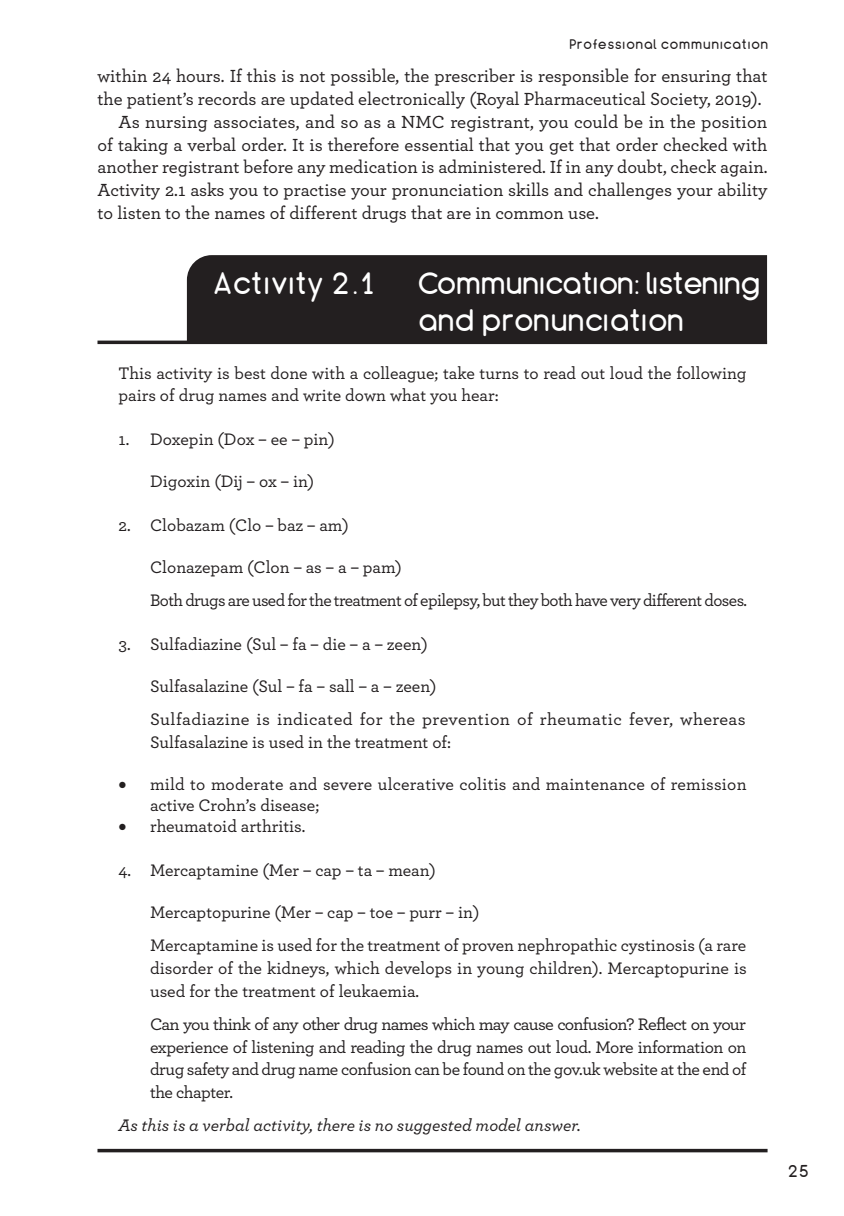
<style>
.page{position:relative;width:844px;height:1216px;background:#fff}
.page>*{position:absolute;margin:0;border:0;box-sizing:border-box;transform-origin:0 0}
.BX4_TI{font:31.5px/36.8px "Mist";letter-spacing:-.05em;color:#fff}
.TEXT_IND{font:500 18.38px/22.8px "Archer";color:#231f20}
.BX4_TEXT_IND{font:500 17.5px/22.8px "Archer";color:#231f20}
.BX4_TEXT{font:500 17.5px/22.8px "Archer";color:#231f20}
.BX4_FL{font:500 17.5px "Archer";color:#231f20}
.BX4_NL{font:500 17.5px "Archer";color:#231f20}
.BX4_TEXT_IND-2{font:500 17.5px "Archer";letter-spacing:-.035em;color:#231f20}
.BX4_TEXT_IND-3{font:italic 500 17.5px "Archer";color:#231f20}
.t1{font:17.5px "Mist";color:#231f20}
.t2{font:14px "Mist";color:#231f20}
</style>
<div class="page">
<div style="left:187px;top:255px;width:580px;height:85px;background:#231f20"></div>
<svg style="left:97px;top:1148px;width:670px;height:4px;background:#524f50"></svg>
<hr style="left:97px;top:340px;width:670px;height:4px;background:#231f20">
<p class="t2" style="left:569px;top:38px;width:200px">Professional communication</p>
<p class="TEXT_IND" style="left:97px;top:64px;width:671px">within 24 hours. If this is not possible, the prescriber is responsible for ensuring that the patient’s records are updated electronically (Royal Pharmaceutical Society, 2019).</p>
<p class="TEXT_IND" style="left:97px;top:109px;width:671px;text-align:justify;text-indent:21px">As nursing associates, and so as a NMC registrant, you could be in the position of taking a verbal order. It is therefore essential that you get that order checked with another registrant before any medication is administered. If in any doubt, check again.<br>Activity 2.1 asks you to practise your pronunciation skills and challenges your ability to listen to the names of different drugs that are in common use.</p>
<p class="BX4_TI" style="left:416px;top:268px;width:346px;text-indent:-203px">Activity 2.1 Communication: listening and pronunciation</p>
<p class="BX4_TEXT" style="left:118px;top:360px;width:629px">This activity is best done with a colleague; take turns to read out loud the following pairs of drug names and write down what you hear:</p>
<p class="BX4_NL" style="left:118px;top:427px;width:218px">1. Doxepin (Dox – ee – pin)</p>
<p class="BX4_FL" style="left:150px;top:469px;width:166px">Digoxin (Dij – ox – in)</p>
<p class="BX4_NL" style="left:118px;top:512px;width:232px">2. Clobazam (Clo – baz – am)</p>
<p class="BX4_FL" style="left:150px;top:554px;width:253px">Clonazepam (Clon – as – a – pam)</p>
<p class="BX4_TEXT_IND-2" style="left:150px;top:588px;width:598px">Both drugs are used for the treatment of epilepsy, but they both have very different doses.</p>
<p class="BX4_NL" style="left:118px;top:631px;width:311px">3. Sulfadiazine (Sul – fa – die – a – zeen)</p>
<p class="BX4_FL" style="left:150px;top:673px;width:288px">Sulfasalazine (Sul – fa – sall – a – zeen)</p>
<p class="BX4_TEXT_IND" style="left:150px;top:707px;width:597px">Sulfadiazine is indicated for the prevention of rheumatic fever, whereas<br>Sulfasalazine is used in the treatment of:</p>
<p class="BX4_TEXT_IND" style="left:150px;top:772px;width:598px;line-height:21px;text-indent:-32px">• mild to moderate and severe ulcerative colitis and maintenance of remission active Crohn’s disease;</p>
<p class="BX4_TEXT_IND" style="left:118px;top:814px;width:188px">• rheumatoid arthritis.</p>
<p class="BX4_NL" style="left:118px;top:857px;width:319px">4. Mercaptamine (Mer – cap – ta – mean)</p>
<p class="BX4_FL" style="left:150px;top:899px;width:331px">Mercaptopurine (Mer – cap – toe – purr – in)</p>
<p class="BX4_TEXT_IND" style="left:150px;top:933px;width:598px;text-align:justify">Mercaptamine is used for the treatment of proven nephropathic cystinosis (a rare disorder of the kidneys, which develops in young children). Mercaptopurine is used for the treatment of leukaemia.</p>
<p class="BX4_TEXT_IND" style="left:150px;top:1011px;width:598px;text-align:justify">Can you think of any other drug names which may cause confusion? Reflect on your experience of listening and reading the drug names out loud. More information on drug safety and drug name confusion can be found on the gov.uk website at the end of the chapter.</p>
<p class="BX4_TEXT_IND-3" style="left:118px;top:1112px;width:464px">As this is a verbal activity, there is no suggested model answer.</p>
<p class="t1" style="left:787px;top:1164px;width:23px">25</p>
</div>
